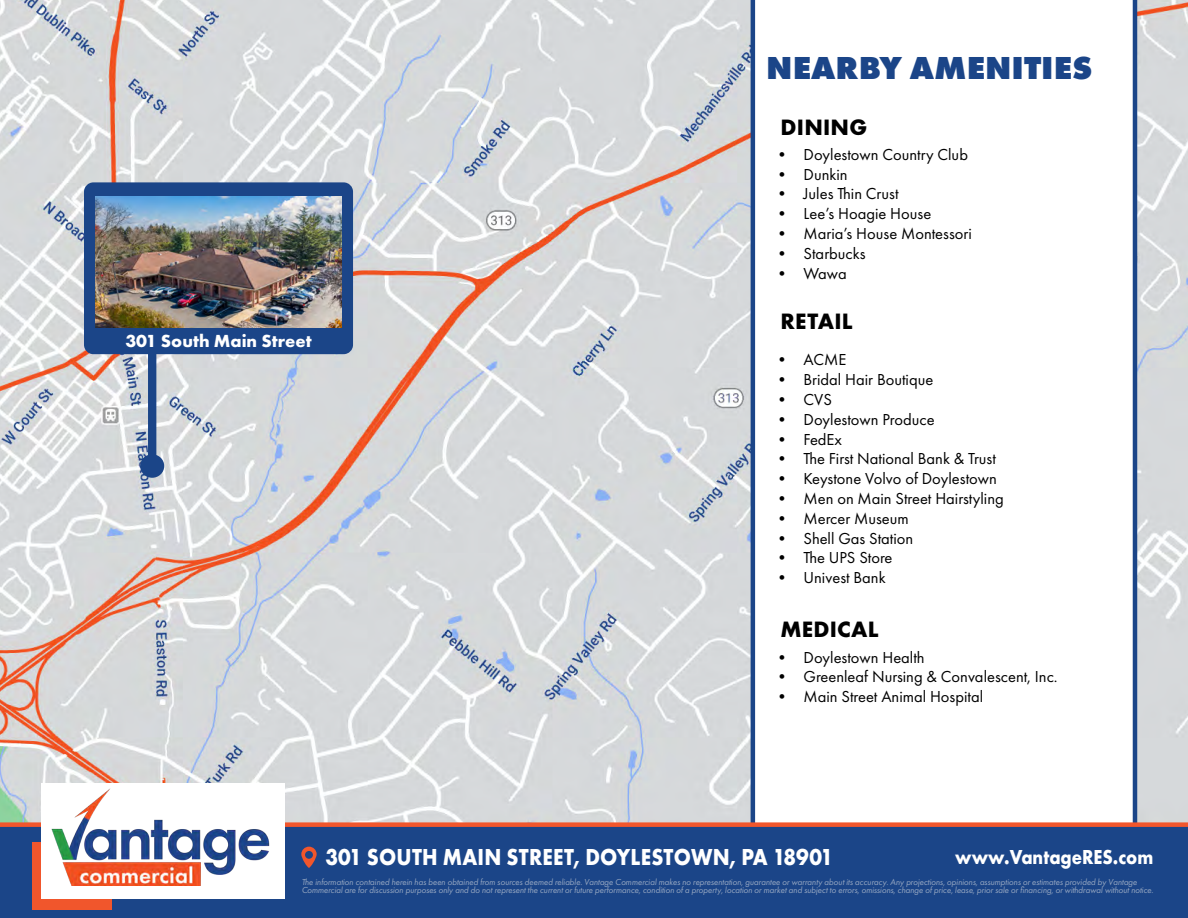
<style>
.page{position:relative;width:1188px;height:918px;background:#fff}
.page>*{position:absolute;margin:0;border:0;box-sizing:border-box;transform-origin:0 0}
.t1{font:800 33px "Futura PT";color:#1b4588}
.t2{font:700 24px "Futura PT";letter-spacing:.01em;color:#fff;scale:.88 1}
.t3{font:700 23.1px "Futura PT";letter-spacing:.01em;color:#000}
.t4{font:700 21px "Futura PT";color:#fff;scale:.87 1}
.t5{font:700 18.15px "Futura PT";color:#fff}
.t6{font:16.5px "Futura PT";color:#000}
.t7{font:italic 9px/7.5px "Futura PT";letter-spacing:-.01em;color:#bdc6d3}
</style>
<div class="page">
<img style="left:0;top:0;width:1188px;height:822px">
<svg style="left:751px;top:0;width:386px;height:822px"></svg>
<div style="left:140px;top:454px;width:24px;height:24px;background:#1b4588;border-radius:50%"></div>
<div style="left:148px;top:289px;width:8px;height:180px;background:#1b4588"></div>
<div style="left:84px;top:182px;width:269px;height:172px;background:#1b4588;border-radius:9px"></div>
<img style="left:95px;top:197px;width:247px;height:130px">
<div style="left:0;top:822px;width:1188px;height:96px;background:#1b4588"></div>
<div style="left:32px;top:842px;width:80px;height:67px;background:#f1562c"></div>
<div style="left:42px;top:784px;width:243px;height:115px;background:#fff"></div>
<img style="left:41px;top:785px;width:229px;height:101px">
<svg style="left:301px;top:847px;width:16px;height:21px"></svg>
<div style="left:305px;top:851px;width:8px;height:8px;background:#1b4588;border-radius:50%"></div>
<h1 class="t1" style="left:766px;top:47px;width:328px">NEARBY AMENITIES</h1>
<h3 class="t3" style="left:781px;top:112px;width:88px">DINING</h3>
<h3 class="t6" style="left:774px;top:145px;width:196px">• Doylestown Country Club</h3>
<h3 class="t6" style="left:774px;top:164px;width:75px">• Dunkin</h3>
<h3 class="t6" style="left:774px;top:184px;width:126px">• Jules Thin Crust</h3>
<h3 class="t6" style="left:774px;top:204px;width:159px">• Lee’s Hoagie House</h3>
<h3 class="t6" style="left:774px;top:224px;width:199px">• Maria’s House Montessori</h3>
<h3 class="t6" style="left:774px;top:244px;width:93px">• Starbucks</h3>
<h3 class="t6" style="left:774px;top:263px;width:74px">• Wawa</h3>
<h3 class="t5" style="left:125px;top:330px;width:188px">301 South Main Street</h3>
<h3 class="t3" style="left:781px;top:306px;width:74px">RETAIL</h3>
<h3 class="t6" style="left:774px;top:350px;width:74px">• ACME</h3>
<h3 class="t6" style="left:774px;top:370px;width:161px">• Bridal Hair Boutique</h3>
<h3 class="t6" style="left:774px;top:390px;width:60px">• CVS</h3>
<h3 class="t6" style="left:774px;top:409px;width:162px">• Doylestown Produce</h3>
<h3 class="t6" style="left:774px;top:429px;width:70px">• FedEx</h3>
<h3 class="t6" style="left:774px;top:449px;width:224px">• The First National Bank &amp; Trust</h3>
<h3 class="t6" style="left:774px;top:469px;width:224px">• Keystone Volvo of Doylestown</h3>
<h3 class="t6" style="left:774px;top:489px;width:231px">• Men on Main Street Hairstyling</h3>
<h3 class="t6" style="left:774px;top:508px;width:136px">• Mercer Museum</h3>
<h3 class="t6" style="left:774px;top:528px;width:141px">• Shell Gas Station</h3>
<h3 class="t6" style="left:774px;top:548px;width:120px">• The UPS Store</h3>
<h3 class="t6" style="left:774px;top:568px;width:113px">• Univest Bank</h3>
<h3 class="t3" style="left:781px;top:615px;width:99px">MEDICAL</h3>
<h3 class="t6" style="left:774px;top:647px;width:152px">• Doylestown Health</h3>
<h3 class="t6" style="left:774px;top:667px;width:285px">• Greenleaf Nursing &amp; Convalescent, Inc.</h3>
<h3 class="t6" style="left:774px;top:687px;width:211px">• Main Street Animal Hospital</h3>
<h2 class="t2" style="left:325px;top:841px;width:579px">301 SOUTH MAIN STREET, DOYLESTOWN, PA 18901</h2>
<p class="t7" style="left:301px;top:878px;width:854px">The information contained herein has been obtained from sources deemed reliable. Vantage Commercial makes no representation, guarantee or warranty about its accuracy. Any projections, opinions, assumptions or estimates provided by Vantage<br>Commercial are for discussion purposes only and do not represent the current or future performance, condition of a property, location or market and subject to errors, omissions, change of price, lease, prior sale or financing, or withdrawal without notice.</p>
<h3 class="t4" style="left:955px;top:844px;width:229px">www.VantageRES.com</h3>
</div>
